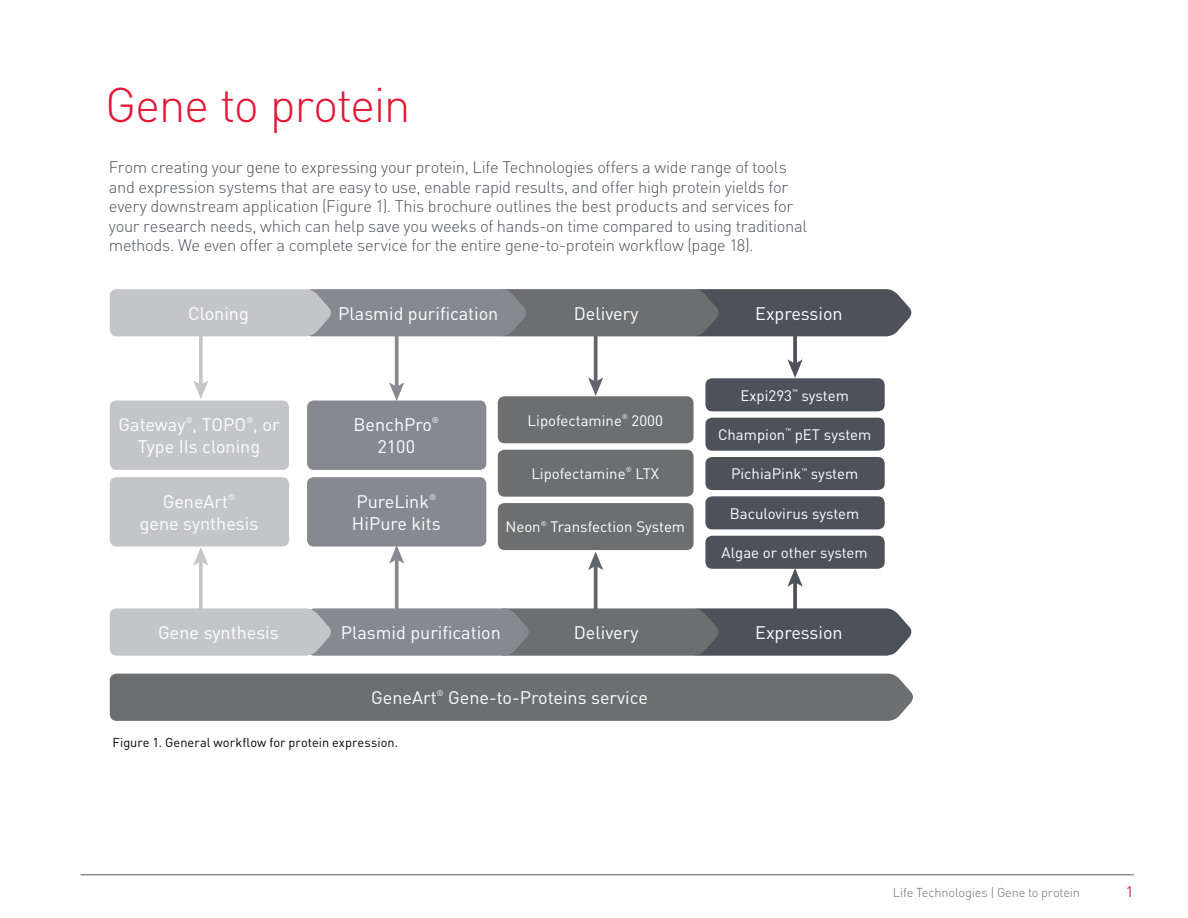
<style>
.page{position:relative;width:1188px;height:918px;background:#fff}
.page>*{position:absolute;margin:0;border:0;box-sizing:border-box;transform-origin:0 0}
.t1{font:300 48px "DIN Pro";letter-spacing:-.03em;color:#e31837}
.t2{font:18px/21.6px "DIN Pro";color:#fff;text-align:center}
.t3{font:300 16.5px/19.5px "DIN Pro";letter-spacing:-.02em;color:#4d525a}
.t4{font:15px "DIN Pro";color:#fff}
.t5{font:15px "DIN Pro";color:#e31837}
.t6{font:12.75px "DIN Pro";letter-spacing:.005em;color:#000}
.t7{font:300 12.75px "DIN Pro";letter-spacing:-.015em;color:#6d6e71}
.t8{font:8.1px "DIN Pro";color:#fff}
.t9{font:6.75px "DIN Pro";color:#fff}
</style>
<div class="page">
<hr style="left:80px;top:874px;width:1054px;height:1px;background:#555759">
<svg style="left:793px;top:336px;width:4px;height:23px"></svg>
<svg style="left:199px;top:566px;width:4px;height:42px"></svg>
<svg style="left:193px;top:547px;width:15px;height:19px"></svg>
<svg style="left:594px;top:570px;width:4px;height:38px"></svg>
<svg style="left:588px;top:552px;width:15px;height:18px"></svg>
<svg style="left:787px;top:569px;width:16px;height:18px"></svg>
<svg style="left:395px;top:564px;width:4px;height:44px"></svg>
<svg style="left:389px;top:547px;width:15px;height:17px"></svg>
<svg style="left:199px;top:336px;width:4px;height:44px"></svg>
<svg style="left:193px;top:380px;width:15px;height:19px"></svg>
<svg style="left:594px;top:336px;width:4px;height:41px"></svg>
<svg style="left:588px;top:377px;width:15px;height:19px"></svg>
<svg style="left:787px;top:359px;width:16px;height:19px"></svg>
<svg style="left:395px;top:336px;width:4px;height:46px"></svg>
<svg style="left:389px;top:382px;width:15px;height:19px"></svg>
<svg style="left:110px;top:289px;width:802px;height:47px;background:#84868c"></svg>
<div style="left:110px;top:401px;width:179px;height:69px;background:#c4c5c9;border-radius:7px"></div>
<div style="left:110px;top:477px;width:179px;height:70px;background:#c4c5c9;border-radius:7px"></div>
<div style="left:307px;top:401px;width:179px;height:69px;background:#868990;border-radius:7px"></div>
<div style="left:307px;top:477px;width:179px;height:70px;background:#868990;border-radius:7px"></div>
<div style="left:498px;top:396px;width:196px;height:47px;background:#6c6e70;border-radius:7px"></div>
<div style="left:705px;top:378px;width:180px;height:33px;background:#4d525a;border-radius:7px"></div>
<div style="left:498px;top:503px;width:196px;height:47px;background:#6c6e70;border-radius:7px"></div>
<div style="left:705px;top:457px;width:180px;height:33px;background:#4d525a;border-radius:7px"></div>
<div style="left:498px;top:450px;width:196px;height:47px;background:#6c6e70;border-radius:7px"></div>
<div style="left:705px;top:418px;width:180px;height:33px;background:#4d525a;border-radius:7px"></div>
<div style="left:705px;top:496px;width:180px;height:33px;background:#4d525a;border-radius:7px"></div>
<div style="left:705px;top:536px;width:180px;height:33px;background:#4d525a;border-radius:7px"></div>
<div style="left:110px;top:674px;width:803px;height:47px;background:#6c6e70"></div>
<svg style="left:793px;top:578px;width:4px;height:30px"></svg>
<svg style="left:110px;top:608px;width:802px;height:48px;background:#85888d"></svg>
<h1 class="t1" style="left:105px;top:72px;width:307px">Gene to protein</h1>
<p class="t3" style="left:109px;top:157px;width:700px">From creating your gene to expressing your protein, Life Technologies offers a wide range of tools and expression systems that are easy to use, enable rapid results, and offer high protein yields for every downstream application (Figure 1). This brochure outlines the best products and services for your research needs, which can help save you weeks of hands-on time compared to using traditional methods. We even offer a complete service for the entire gene-to-protein workflow (page 18).</p>
<p class="t2" style="left:188px;top:302px;width:62px">Cloning</p>
<p class="t2" style="left:338px;top:302px;width:162px">Plasmid purification</p>
<p class="t2" style="left:574px;top:302px;width:66px">Delivery</p>
<p class="t2" style="left:755px;top:302px;width:89px">Expression</p>
<p class="t4" style="left:740px;top:385px;width:53px">Expi293</p>
<p class="t9" style="left:792px;top:387px;width:7px">™</p>
<p class="t4" style="left:801px;top:385px;width:49px">system</p>
<p class="t2" style="left:119px;top:413px;width:163px">Gateway<sup>®</sup>, TOPO<sup>®</sup>, or<br>Type IIs cloning</p>
<p class="t2" style="left:163px;top:490px;width:67px">GeneArt</p>
<p class="t8" style="left:228px;top:491px;width:9px">®</p>
<p class="t2" style="left:140px;top:511px;width:120px">gene synthesis</p>
<p class="t2" style="left:354px;top:413px;width:87px">BenchPro<sup>®<br></sup>2100</p>
<p class="t2" style="left:356px;top:490px;width:74px">PureLink</p>
<p class="t8" style="left:429px;top:491px;width:9px">®</p>
<p class="t2" style="left:352px;top:511px;width:90px">HiPure kits</p>
<p class="t4" style="left:528px;top:410px;width:96px">Lipofectamine</p>
<p class="t9" style="left:622px;top:412px;width:7px">®</p>
<p class="t4" style="left:632px;top:410px;width:33px">2000</p>
<p class="t4" style="left:718px;top:424px;width:69px">Champion</p>
<p class="t9" style="left:785px;top:426px;width:7px">™</p>
<p class="t4" style="left:795px;top:424px;width:78px">pET system</p>
<p class="t9" style="left:626px;top:465px;width:7px">®</p>
<p class="t4" style="left:635px;top:463px;width:25px">LTX</p>
<p class="t4" style="left:731px;top:464px;width:72px">PichiaPink</p>
<p class="t9" style="left:801px;top:465px;width:7px">™</p>
<p class="t4" style="left:531px;top:463px;width:96px">Lipofectamine</p>
<p class="t4" style="left:811px;top:464px;width:49px">system</p>
<p class="t4" style="left:505px;top:517px;width:37px">Neon</p>
<p class="t9" style="left:541px;top:519px;width:7px">®</p>
<p class="t4" style="left:550px;top:517px;width:136px">Transfection System</p>
<p class="t4" style="left:730px;top:503px;width:131px">Baculovirus system</p>
<p class="t4" style="left:722px;top:542px;width:148px">Algae or other system</p>
<p class="t2" style="left:158px;top:621px;width:122px">Gene synthesis</p>
<p class="t2" style="left:341px;top:621px;width:162px">Plasmid purification</p>
<p class="t2" style="left:574px;top:621px;width:66px">Delivery</p>
<p class="t2" style="left:755px;top:621px;width:89px">Expression</p>
<p class="t2" style="left:371px;top:686px;width:278px">GeneArt<sup>®</sup> Gene-to-Proteins service</p>
<p class="t6" style="left:112px;top:734px;width:287px">Figure 1. General workflow for protein expression.</p>
<p class="t7" style="left:893px;top:884px;width:189px">Life Technologies | Gene to protein</p>
<p class="t5" style="left:1126px;top:882px;width:9px">1</p>
</div>
